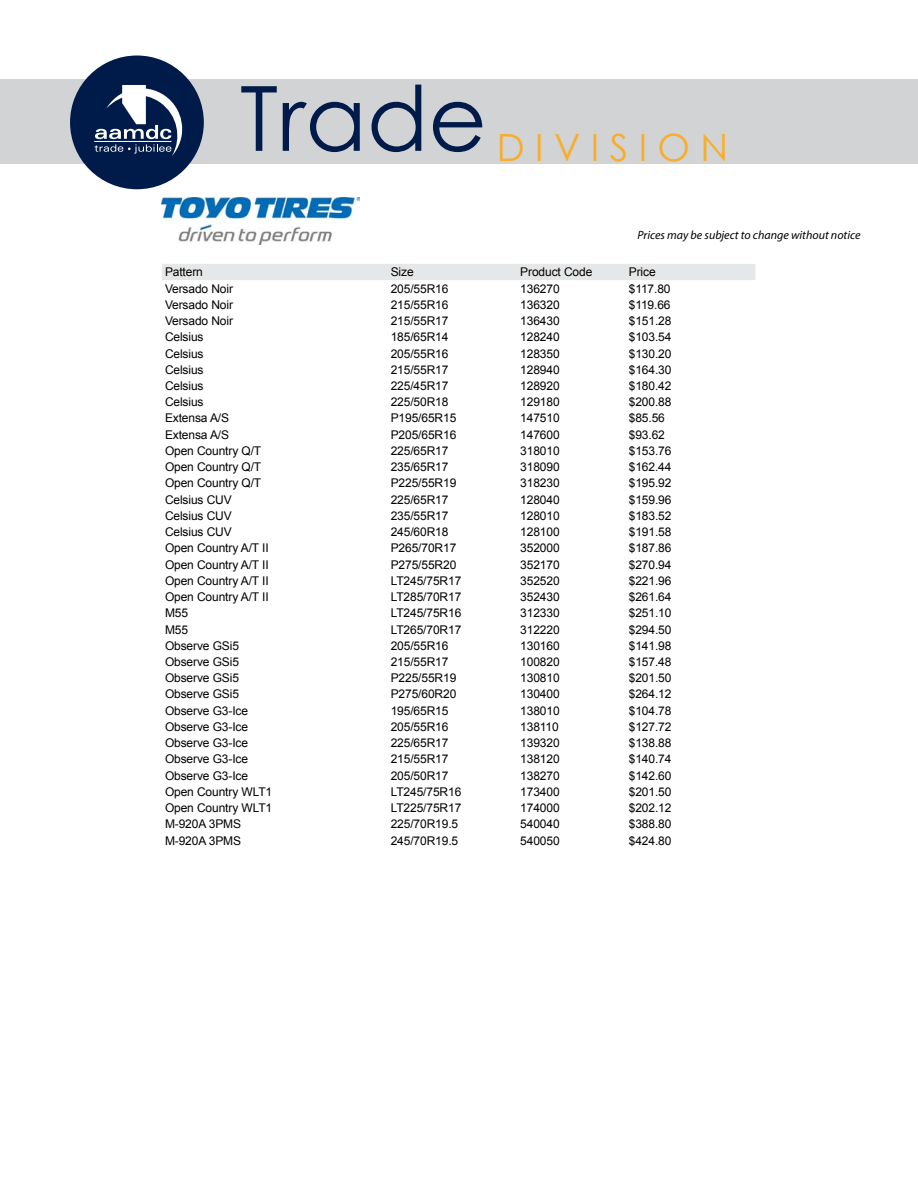
<style>
.page{position:relative;width:918px;height:1188px;background:#fff}
.page>*{position:absolute;margin:0;border:0;box-sizing:border-box;transform-origin:0 0}
.t1{font:90px "Century Gothic";color:#001b49}
.t2{font:37.5px "Century Gothic";color:#f8ad2b}
.t3{font:12px "Arial";letter-spacing:-.01em;color:#000}
.t4{font:italic 12px "Myriad Pro";color:#000}
</style>
<div class="page">
<div style="left:0;top:79px;width:918px;height:84px;background:#d2d3d4"></div>
<div style="left:70px;top:56px;width:134px;height:133px;background:#001b49;border-radius:50%"></div>
<svg style="left:94px;top:85px;width:89px;height:71px"></svg>
<div style="left:162px;top:264px;width:593px;height:16px;background:#e6e7e8"></div>
<img style="left:162px;top:197px;width:198px;height:47px">
<h1 class="t1" style="left:240px;top:55px;width:249px">Trade</h1>
<h2 class="t2" style="left:497px;top:121px;width:233px">D I V I S I O N</h2>
<p class="t4" style="left:638px;top:227px;width:224px">Prices may be subject to change without notice</p>
<p class="t3" style="left:165px;top:264px;width:39px">Pattern</p>
<p class="t3" style="left:391px;top:264px;width:24px">Size</p>
<p class="t3" style="left:520px;top:264px;width:74px">Product Code</p>
<p class="t3" style="left:629px;top:264px;width:28px">Price</p>
<p class="t3" style="left:165px;top:280px;width:70px">Versado Noir</p>
<p class="t3" style="left:391px;top:280px;width:59px">205/55R16</p>
<p class="t3" style="left:520px;top:280px;width:41px">136270</p>
<p class="t3" style="left:629px;top:280px;width:43px">$117.80</p>
<p class="t3" style="left:165px;top:296px;width:70px">Versado Noir</p>
<p class="t3" style="left:391px;top:296px;width:59px">215/55R16</p>
<p class="t3" style="left:520px;top:296px;width:41px">136320</p>
<p class="t3" style="left:629px;top:296px;width:43px">$119.66</p>
<p class="t3" style="left:165px;top:313px;width:70px">Versado Noir</p>
<p class="t3" style="left:391px;top:313px;width:59px">215/55R17</p>
<p class="t3" style="left:520px;top:313px;width:41px">136430</p>
<p class="t3" style="left:629px;top:313px;width:44px">$151.28</p>
<p class="t3" style="left:165px;top:329px;width:40px">Celsius</p>
<p class="t3" style="left:391px;top:329px;width:59px">185/65R14</p>
<p class="t3" style="left:520px;top:329px;width:41px">128240</p>
<p class="t3" style="left:629px;top:329px;width:44px">$103.54</p>
<p class="t3" style="left:165px;top:345px;width:40px">Celsius</p>
<p class="t3" style="left:391px;top:345px;width:59px">205/55R16</p>
<p class="t3" style="left:520px;top:345px;width:41px">128350</p>
<p class="t3" style="left:629px;top:345px;width:44px">$130.20</p>
<p class="t3" style="left:165px;top:361px;width:40px">Celsius</p>
<p class="t3" style="left:391px;top:361px;width:59px">215/55R17</p>
<p class="t3" style="left:520px;top:361px;width:41px">128940</p>
<p class="t3" style="left:629px;top:361px;width:44px">$164.30</p>
<p class="t3" style="left:165px;top:378px;width:40px">Celsius</p>
<p class="t3" style="left:391px;top:378px;width:59px">225/45R17</p>
<p class="t3" style="left:520px;top:378px;width:41px">128920</p>
<p class="t3" style="left:629px;top:378px;width:44px">$180.42</p>
<p class="t3" style="left:165px;top:394px;width:40px">Celsius</p>
<p class="t3" style="left:391px;top:394px;width:59px">225/50R18</p>
<p class="t3" style="left:520px;top:394px;width:41px">129180</p>
<p class="t3" style="left:629px;top:394px;width:44px">$200.88</p>
<p class="t3" style="left:165px;top:410px;width:66px">Extensa A/S</p>
<p class="t3" style="left:391px;top:410px;width:67px">P195/65R15</p>
<p class="t3" style="left:520px;top:410px;width:41px">147510</p>
<p class="t3" style="left:629px;top:410px;width:38px">$85.56</p>
<p class="t3" style="left:165px;top:426px;width:66px">Extensa A/S</p>
<p class="t3" style="left:391px;top:426px;width:67px">P205/65R16</p>
<p class="t3" style="left:520px;top:426px;width:41px">147600</p>
<p class="t3" style="left:629px;top:426px;width:38px">$93.62</p>
<p class="t3" style="left:165px;top:442px;width:98px">Open Country Q/T</p>
<p class="t3" style="left:391px;top:442px;width:59px">225/65R17</p>
<p class="t3" style="left:520px;top:442px;width:41px">318010</p>
<p class="t3" style="left:629px;top:442px;width:44px">$153.76</p>
<p class="t3" style="left:165px;top:459px;width:98px">Open Country Q/T</p>
<p class="t3" style="left:391px;top:459px;width:59px">235/65R17</p>
<p class="t3" style="left:520px;top:459px;width:41px">318090</p>
<p class="t3" style="left:629px;top:459px;width:44px">$162.44</p>
<p class="t3" style="left:165px;top:475px;width:98px">Open Country Q/T</p>
<p class="t3" style="left:391px;top:475px;width:67px">P225/55R19</p>
<p class="t3" style="left:520px;top:475px;width:41px">318230</p>
<p class="t3" style="left:629px;top:475px;width:44px">$195.92</p>
<p class="t3" style="left:165px;top:491px;width:68px">Celsius CUV</p>
<p class="t3" style="left:391px;top:491px;width:59px">225/65R17</p>
<p class="t3" style="left:520px;top:491px;width:41px">128040</p>
<p class="t3" style="left:629px;top:491px;width:44px">$159.96</p>
<p class="t3" style="left:165px;top:507px;width:68px">Celsius CUV</p>
<p class="t3" style="left:391px;top:507px;width:59px">235/55R17</p>
<p class="t3" style="left:520px;top:507px;width:41px">128010</p>
<p class="t3" style="left:629px;top:507px;width:44px">$183.52</p>
<p class="t3" style="left:165px;top:524px;width:68px">Celsius CUV</p>
<p class="t3" style="left:391px;top:524px;width:59px">245/60R18</p>
<p class="t3" style="left:520px;top:524px;width:41px">128100</p>
<p class="t3" style="left:629px;top:524px;width:44px">$191.58</p>
<p class="t3" style="left:165px;top:540px;width:105px">Open Country A/T II</p>
<p class="t3" style="left:391px;top:540px;width:67px">P265/70R17</p>
<p class="t3" style="left:520px;top:540px;width:41px">352000</p>
<p class="t3" style="left:629px;top:540px;width:44px">$187.86</p>
<p class="t3" style="left:165px;top:556px;width:105px">Open Country A/T II</p>
<p class="t3" style="left:391px;top:556px;width:67px">P275/55R20</p>
<p class="t3" style="left:520px;top:556px;width:41px">352170</p>
<p class="t3" style="left:629px;top:556px;width:44px">$270.94</p>
<p class="t3" style="left:165px;top:572px;width:105px">Open Country A/T II</p>
<p class="t3" style="left:391px;top:572px;width:72px">LT245/75R17</p>
<p class="t3" style="left:520px;top:572px;width:41px">352520</p>
<p class="t3" style="left:629px;top:572px;width:44px">$221.96</p>
<p class="t3" style="left:165px;top:589px;width:105px">Open Country A/T II</p>
<p class="t3" style="left:391px;top:589px;width:72px">LT285/70R17</p>
<p class="t3" style="left:520px;top:589px;width:41px">352430</p>
<p class="t3" style="left:629px;top:589px;width:44px">$261.64</p>
<p class="t3" style="left:165px;top:605px;width:25px">M55</p>
<p class="t3" style="left:391px;top:605px;width:72px">LT245/75R16</p>
<p class="t3" style="left:520px;top:605px;width:41px">312330</p>
<p class="t3" style="left:629px;top:605px;width:44px">$251.10</p>
<p class="t3" style="left:165px;top:621px;width:25px">M55</p>
<p class="t3" style="left:391px;top:621px;width:72px">LT265/70R17</p>
<p class="t3" style="left:520px;top:621px;width:41px">312220</p>
<p class="t3" style="left:629px;top:621px;width:44px">$294.50</p>
<p class="t3" style="left:165px;top:637px;width:76px">Observe GSi5</p>
<p class="t3" style="left:391px;top:637px;width:59px">205/55R16</p>
<p class="t3" style="left:520px;top:637px;width:41px">130160</p>
<p class="t3" style="left:629px;top:637px;width:44px">$141.98</p>
<p class="t3" style="left:165px;top:654px;width:76px">Observe GSi5</p>
<p class="t3" style="left:391px;top:654px;width:59px">215/55R17</p>
<p class="t3" style="left:520px;top:654px;width:41px">100820</p>
<p class="t3" style="left:629px;top:654px;width:44px">$157.48</p>
<p class="t3" style="left:165px;top:670px;width:76px">Observe GSi5</p>
<p class="t3" style="left:391px;top:670px;width:67px">P225/55R19</p>
<p class="t3" style="left:520px;top:670px;width:41px">130810</p>
<p class="t3" style="left:629px;top:670px;width:44px">$201.50</p>
<p class="t3" style="left:165px;top:686px;width:76px">Observe GSi5</p>
<p class="t3" style="left:391px;top:686px;width:67px">P275/60R20</p>
<p class="t3" style="left:520px;top:686px;width:41px">130400</p>
<p class="t3" style="left:629px;top:686px;width:44px">$264.12</p>
<p class="t3" style="left:165px;top:702px;width:85px">Observe G3-Ice</p>
<p class="t3" style="left:391px;top:702px;width:59px">195/65R15</p>
<p class="t3" style="left:520px;top:702px;width:41px">138010</p>
<p class="t3" style="left:629px;top:702px;width:44px">$104.78</p>
<p class="t3" style="left:165px;top:718px;width:85px">Observe G3-Ice</p>
<p class="t3" style="left:391px;top:718px;width:59px">205/55R16</p>
<p class="t3" style="left:520px;top:718px;width:40px">138110</p>
<p class="t3" style="left:629px;top:718px;width:44px">$127.72</p>
<p class="t3" style="left:165px;top:735px;width:85px">Observe G3-Ice</p>
<p class="t3" style="left:391px;top:735px;width:59px">225/65R17</p>
<p class="t3" style="left:520px;top:735px;width:41px">139320</p>
<p class="t3" style="left:629px;top:735px;width:44px">$138.88</p>
<p class="t3" style="left:165px;top:751px;width:85px">Observe G3-Ice</p>
<p class="t3" style="left:391px;top:751px;width:59px">215/55R17</p>
<p class="t3" style="left:520px;top:751px;width:41px">138120</p>
<p class="t3" style="left:629px;top:751px;width:44px">$140.74</p>
<p class="t3" style="left:165px;top:767px;width:85px">Observe G3-Ice</p>
<p class="t3" style="left:391px;top:767px;width:59px">205/50R17</p>
<p class="t3" style="left:520px;top:767px;width:41px">138270</p>
<p class="t3" style="left:629px;top:767px;width:44px">$142.60</p>
<p class="t3" style="left:165px;top:783px;width:109px">Open Country WLT1</p>
<p class="t3" style="left:391px;top:783px;width:72px">LT245/75R16</p>
<p class="t3" style="left:520px;top:783px;width:41px">173400</p>
<p class="t3" style="left:629px;top:783px;width:44px">$201.50</p>
<p class="t3" style="left:165px;top:800px;width:109px">Open Country WLT1</p>
<p class="t3" style="left:391px;top:800px;width:72px">LT225/75R17</p>
<p class="t3" style="left:520px;top:800px;width:41px">174000</p>
<p class="t3" style="left:629px;top:800px;width:44px">$202.12</p>
<p class="t3" style="left:165px;top:816px;width:78px">M-920A 3PMS</p>
<p class="t3" style="left:391px;top:816px;width:69px">225/70R19.5</p>
<p class="t3" style="left:520px;top:816px;width:41px">540040</p>
<p class="t3" style="left:629px;top:816px;width:44px">$388.80</p>
<p class="t3" style="left:165px;top:832px;width:78px">M-920A 3PMS</p>
<p class="t3" style="left:391px;top:832px;width:69px">245/70R19.5</p>
<p class="t3" style="left:520px;top:832px;width:41px">540050</p>
<p class="t3" style="left:629px;top:832px;width:44px">$424.80</p>
</div>
